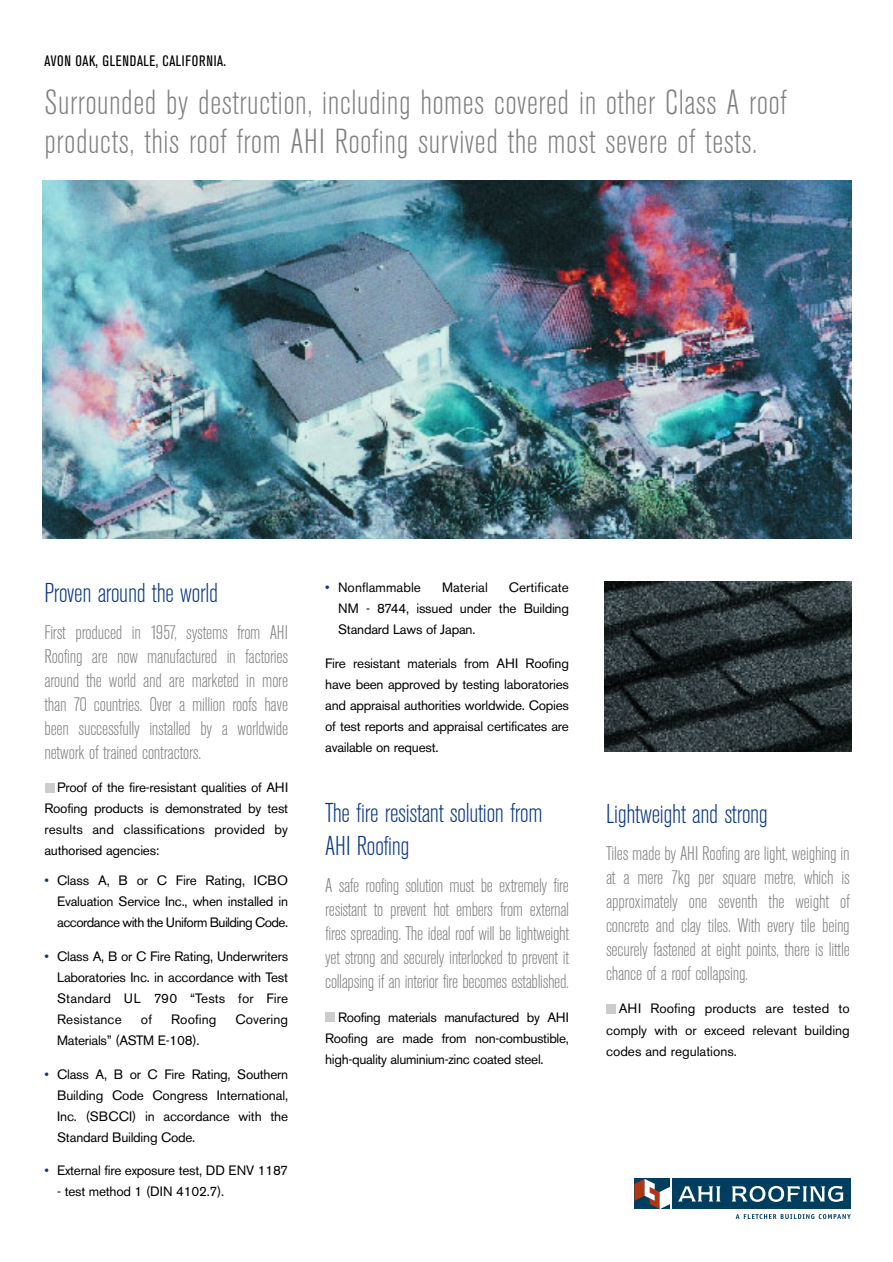
<style>
.page{position:relative;width:893px;height:1262px;background:#fff}
.page>*{position:absolute;margin:0;border:0;box-sizing:border-box;transform-origin:0 0}
.t1{font:300 condensed 34.5px/38.7px "Akzidenz Grotesk BE";letter-spacing:.015em;color:#808080}
.t2{font:300 condensed 27px/33px "Akzidenz Grotesk BE";letter-spacing:-.01em;color:#0a3783}
.t3{font:300 condensed 19.5px/24px "Akzidenz Grotesk BE";letter-spacing:-.01em;color:#808080;text-align:justify}
.t4{font:condensed 15px "Akzidenz Grotesk BE";letter-spacing:.04em;color:#000}
.t5{font:13.5px/21px "Akzidenz Grotesk BE";letter-spacing:-.02em;color:#000;text-align:justify}
.t6{font:13.5px "Akzidenz Grotesk BE";letter-spacing:.005em;color:#000}
.s1{color:#0a3783}
</style>
<div class="page">
<svg style="left:634px;top:1178px;width:36px;height:31px"></svg>
<div style="left:672px;top:1178px;width:178px;height:31px;background:#003e5f"></div>
<svg style="left:678px;top:1186px;width:42px;height:15px"></svg>
<svg style="left:731px;top:1186px;width:112px;height:15px"></svg>
<svg style="left:735px;top:1214px;width:115px;height:5px"></svg>
<img style="left:43px;top:180px;width:808px;height:358px">
<img style="left:604px;top:581px;width:247px;height:170px">
<div style="left:45px;top:783px;width:9px;height:9px;background:#ccc"></div>
<div style="left:326px;top:1012px;width:9px;height:9px;background:#ccc"></div>
<div style="left:606px;top:1004px;width:10px;height:9px;background:#ccc"></div>
<p class="t4" style="left:44px;top:55px;width:183px">AVON OAK, GLENDALE, CALIFORNIA.</p>
<h1 class="t1" style="left:44px;top:85px;width:743px">Surrounded by destruction, including homes covered in other Class A roof products, this roof from AHI Roofing survived the most severe of tests.</h1>
<h2 class="t2" style="left:44px;top:578px;width:175px">Proven around the world</h2>
<p class="t3" style="left:44px;top:621px;width:245px">First produced in 1957, systems from AHI Roofing are now manufactured in factories around the world and are marketed in more than 70 countries. Over a million roofs have been successfully installed by a worldwide network of trained contractors.</p>
<p class="t5" style="left:44px;top:778px;width:245px;text-indent:13px">Proof of the fire-resistant qualities of AHI Roofing products is demonstrated by test results and classifications provided by authorised agencies:</p>
<p class="t5" style="left:57px;top:871px;width:232px;text-indent:-13px"><span class="s1">•</span> Class A, B or C Fire Rating, ICBO Evaluation Service Inc., when installed in accordance with the Uniform Building Code.</p>
<p class="t5" style="left:57px;top:947px;width:232px;text-indent:-13px"><span class="s1">•</span> Class A, B or C Fire Rating, Underwriters Laboratories Inc. in accordance with Test Standard UL 790 “Tests for Fire Resistance</p>
<p class="t5" style="left:141px;top:1010px;width:13px">of</p>
<p class="t6" style="left:171px;top:1014px;width:47px">Roofing</p>
<p class="t6" style="left:235px;top:1014px;width:54px">Covering</p>
<p class="t5" style="left:57px;top:1031px;width:144px">Materials” (ASTM E-108).</p>
<p class="t5" style="left:57px;top:1064px;width:232px;text-indent:-13px"><span class="s1">•</span> Class A, B or C Fire Rating, Southern Building Code Congress International, Inc. (SBCCI) in accordance with the Standard Building Code.</p>
<p class="t5" style="left:44px;top:1161px;width:245px"><span class="s1">•</span> External fire exposure test, DD ENV 1187</p>
<p class="t5" style="left:57px;top:1182px;width:169px">- test method 1 (DIN 4102.7).</p>
<p class="t5" style="left:338px;top:578px;width:232px;text-indent:171px">Certificate NM - 8744, issued under the Building Standard Laws of Japan.</p>
<p class="t5" style="left:325px;top:654px;width:245px">Fire resistant materials from AHI Roofing have been approved by testing laboratories and appraisal authorities worldwide. Copies of test reports and appraisal certificates are available on request.</p>
<p class="t6" style="left:325px;top:583px;width:97px"><span class="s1">•</span> Nonflammable</p>
<p class="t6" style="left:442px;top:583px;width:47px">Material</p>
<h2 class="t2" style="left:325px;top:798px;width:219px">The fire resistant solution from<br>AHI Roofing</h2>
<p class="t3" style="left:325px;top:875px;width:245px">A safe roofing solution must be extremely fire resistant to prevent hot embers from external fires spreading. The ideal roof will be lightweight yet strong and securely interlocked to prevent it collapsing if an interior fire becomes established.</p>
<p class="t5" style="left:325px;top:1008px;width:245px;text-indent:13px">Roofing materials manufactured by AHI Roofing are made from non-combustible, high-quality aluminium-zinc coated steel.</p>
<h2 class="t2" style="left:606px;top:799px;width:163px">Lightweight and strong</h2>
<p class="t3" style="left:606px;top:842px;width:245px">Tiles made by AHI Roofing are light, weighing in at a mere 7kg per square metre, which is approximately one seventh the weight of concrete and clay tiles. With every tile being securely fastened at eight points, there is little chance of a roof collapsing.</p>
<p class="t5" style="left:606px;top:999px;width:245px;text-indent:13px">AHI Roofing products are tested to comply with or exceed relevant building codes and regulations.</p>
</div>
